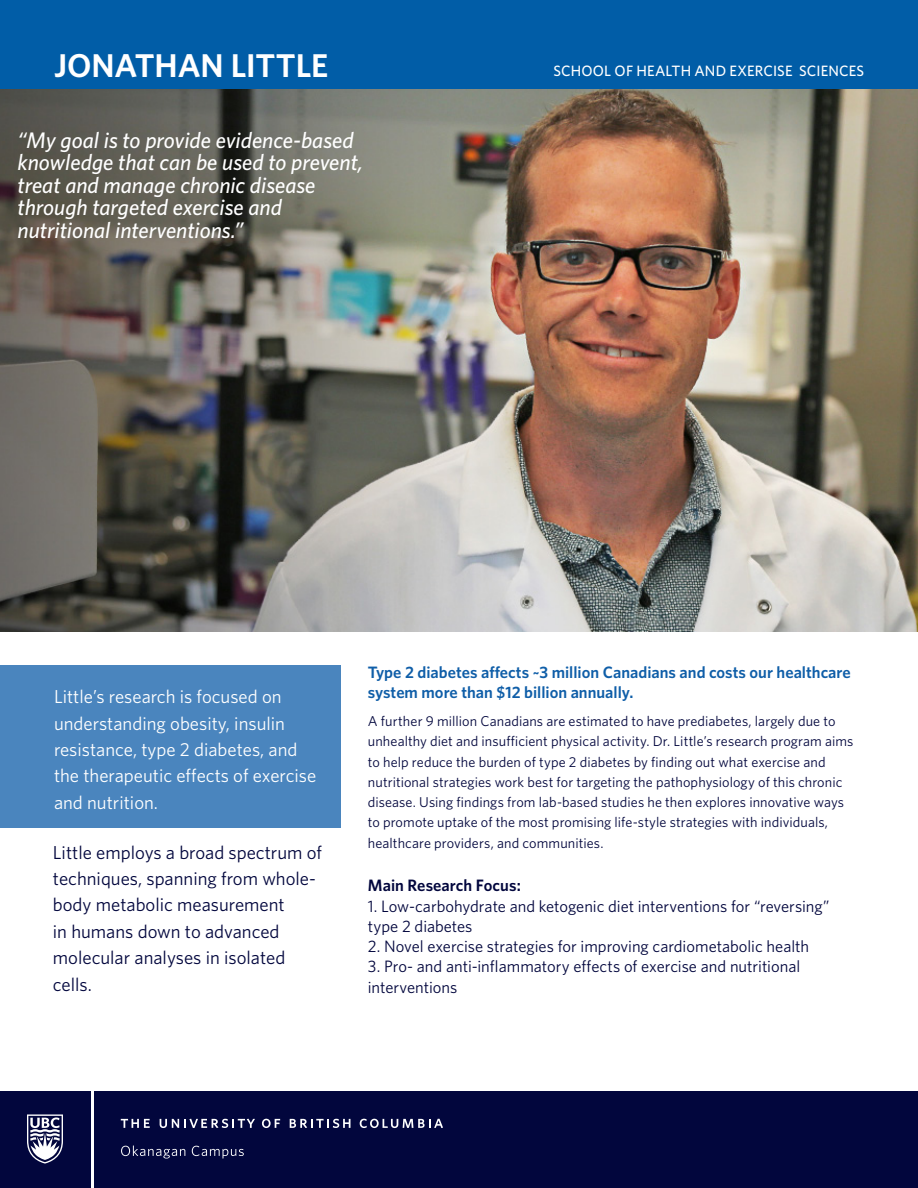
<style>
.page{position:relative;width:918px;height:1188px;background:#fff}
.page>*{position:absolute;margin:0;border:0;box-sizing:border-box;transform-origin:0 0}
.sidebar_rev{font:600 33px "Whitney";letter-spacing:-.005em;color:#fff}
.intro{font:italic 500 22.5px/22.5px "Whitney";color:#fff}
.intro-2{font:18.75px/26.4px "Whitney";color:#02063d}
.intro-3{font:18.75px/26.4px "Whitney";color:#fff}
.t1{font:16.5px/20.2px "Whitney";color:#02063d}
.small_heading{font:600 16.5px/19.8px "Whitney";color:#0f5ea8}
.t2{font:600 16.5px "Whitney";letter-spacing:.005em;color:#02063d}
.sidebar_rev-2{font:500 15px "Whitney";letter-spacing:.01em;color:#fff}
.small_heading-2{font:14.25px/20.2px "Whitney";letter-spacing:.005em;color:#02063d}
</style>
<div class="page">
<img style="left:0;top:89px;width:918px;height:543px">
<div style="left:0;top:666px;width:341px;height:162px;background:#4a85be"></div>
<div style="left:0;top:0;width:918px;height:89px;background:#015da7"></div>
<div style="left:0;top:1092px;width:90px;height:96px;background:#02063d"></div>
<div style="left:94px;top:1092px;width:824px;height:96px;background:#02063d"></div>
<svg style="left:27px;top:1114px;width:36px;height:50px"></svg>
<svg style="left:121px;top:1145px;width:64px;height:14px"></svg>
<svg style="left:192px;top:1146px;width:52px;height:13px"></svg>
<svg style="left:121px;top:1119px;width:29px;height:9px"></svg>
<svg style="left:160px;top:1119px;width:95px;height:9px"></svg>
<svg style="left:262px;top:1119px;width:18px;height:9px"></svg>
<svg style="left:290px;top:1119px;width:61px;height:9px"></svg>
<svg style="left:360px;top:1119px;width:83px;height:9px"></svg>
<p class="sidebar_rev" style="left:54px;top:44px;width:276px">JONATHAN LITTLE</p>
<p class="intro" style="left:18px;top:128px;width:347px">“My goal is to provide evidence-based knowledge that can be used to prevent, treat and manage chronic disease through targeted exercise and nutritional interventions.”</p>
<p class="sidebar_rev-2" style="left:553px;top:61px;width:312px">SCHOOL OF HEALTH AND EXERCISE SCIENCES</p>
<p class="intro-3" style="left:54px;top:683px;width:264px">Little’s research is focused on understanding obesity, insulin resistance, type 2 diabetes, and the therapeutic effects of exercise and nutrition.</p>
<p class="intro-2" style="left:53px;top:839px;width:271px">Little employs a broad spectrum of techniques, spanning from whole&shy;body metabolic measurement<br>in humans down to advanced molecular analyses in isolated cells.</p>
<p class="small_heading" style="left:368px;top:663px;width:484px">Type 2 diabetes affects ~3 million Canadians and costs our healthcare system more than $12 billion annually.</p>
<p class="small_heading-2" style="left:368px;top:711px;width:487px">A further 9 million Canadians are estimated to have prediabetes, largely due to unhealthy diet and insufficient physical activity. Dr. Little’s research program aims to help reduce the burden of type 2 diabetes by finding out what exercise and nutritional strategies work best for targeting the pathophysiology of this chronic disease. Using findings from lab-based studies he then explores innovative ways to promote uptake of the most promising life-style strategies with individuals, healthcare providers, and communities.</p>
<p class="t2" style="left:368px;top:875px;width:154px">Main Research Focus:</p>
<p class="t1" style="left:368px;top:895px;width:463px">1. Low-carbohydrate and ketogenic diet interventions for “reversing”</p>
<p class="t1" style="left:368px;top:916px;width:106px">type 2 diabetes</p>
<p class="t1" style="left:368px;top:936px;width:443px">2. Novel exercise strategies for improving cardiometabolic health</p>
<p class="t1" style="left:368px;top:956px;width:434px">3. Pro- and anti-inflammatory effects of exercise and nutritional interventions</p>
</div>
